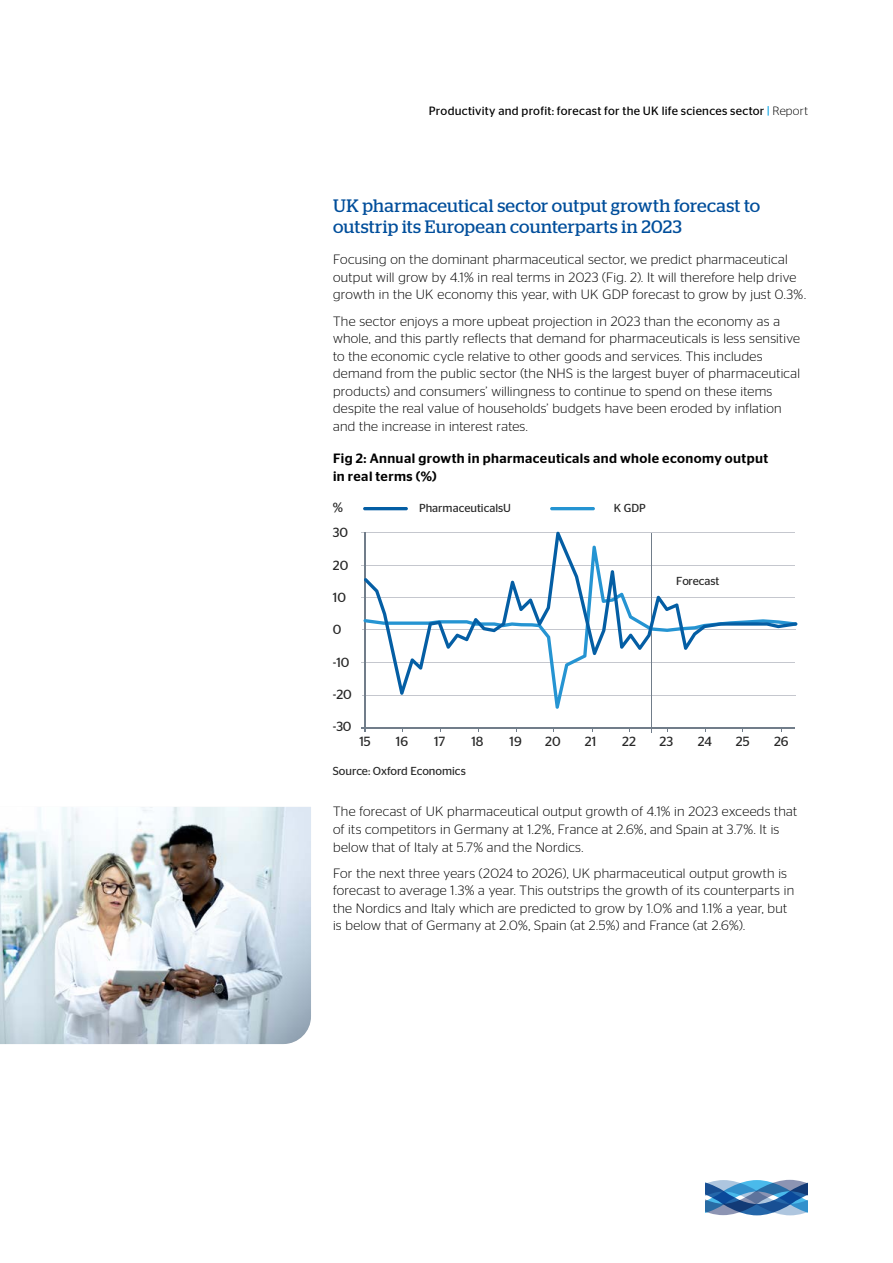
<style>
.page{position:relative;width:893px;height:1263px;background:#fff}
.page>*{position:absolute;margin:0;border:0;box-sizing:border-box;transform-origin:0 0}
.t1{font:18px/21.6px "Stag";letter-spacing:.015em;color:#004e9b}
.t2{font:300 13.5px/17.5px "Stag Sans";letter-spacing:.02em;color:#000}
.t3{font:500 13.5px/17.5px "Stag Sans";letter-spacing:.03em;color:#000}
.t4{font:13.2px "Stag Sans";color:#272727}
.t5{font:12px "Stag Sans";letter-spacing:.02em;color:#000}
.t6{font:11.55px "Stag Sans";color:#272727}
.s1{color:#009fe3}
.s2{font-weight:300}
</style>
<div class="page">
<svg style="left:705px;top:1180px;width:103px;height:35px;background:#5687b8"></svg>
<img style="left:0;top:807px;width:311px;height:237px">
<hr style="left:361px;top:532px;width:433px;height:1px;background:#c5c7ce">
<hr style="left:361px;top:597px;width:433px;height:1px;background:#c5c7ce">
<hr style="left:361px;top:565px;width:433px;height:1px;background:#c5c7ce">
<hr style="left:362px;top:629px;width:434px;height:1px;background:#c5c7ce">
<hr style="left:362px;top:695px;width:434px;height:1px;background:#c5c7ce">
<hr style="left:361px;top:662px;width:433px;height:1px;background:#c5c7ce">
<hr style="left:361px;top:727px;width:433px;height:1px;background:#717d8a">
<hr style="left:364px;top:533px;width:2px;height:199px;background:#717d8a">
<hr style="left:651px;top:533px;width:1px;height:199px;background:#717d8a">
<hr style="left:363px;top:507px;width:45px;height:3px;background:#045ea4;border-radius:2px">
<hr style="left:550px;top:507px;width:45px;height:3px;background:#2594d2;border-radius:2px">
<svg style="left:364px;top:532px;width:433px;height:163px"></svg>
<p class="t5" style="left:429px;top:104px;width:380px">Productivity and profit: forecast for the UK life sciences sector <span class="s1">|</span> <span class="s2">Report</span></p>
<h1 class="t1" style="left:333px;top:194px;width:429px">UK pharmaceutical sector output growth forecast to outstrip its European counterparts in 2023</h1>
<p class="t2" style="left:333px;top:251px;width:474px">Focusing on the dominant pharmaceutical sector, we predict pharmaceutical output will grow by 4.1% in real terms in 2023 (Fig. 2). It will therefore help drive growth in the UK economy this year, with UK GDP forecast to grow by just 0.3%.</p>
<p class="t2" style="left:333px;top:312px;width:469px">The sector enjoys a more upbeat projection in 2023 than the economy as a whole, and this partly reflects that demand for pharmaceuticals is less sensitive to the economic cycle relative to other goods and services. This includes demand from the public sector (the NHS is the largest buyer of pharmaceutical products) and consumers’ willingness to continue to spend on these items despite the real value of households’ budgets have been eroded by inflation and the increase in interest rates.</p>
<p class="t3" style="left:333px;top:450px;width:437px">Fig 2: Annual growth in pharmaceuticals and whole economy output in real terms (%)</p>
<p class="t4" style="left:333px;top:500px;width:12px">%</p>
<p class="t6" style="left:419px;top:501px;width:94px">PharmaceuticalsU</p>
<p class="t6" style="left:614px;top:501px;width:33px">K GDP</p>
<p class="t4" style="left:333px;top:525px;width:17px">30</p>
<p class="t4" style="left:333px;top:558px;width:17px">20</p>
<p class="t4" style="left:333px;top:590px;width:15px">10</p>
<p class="t4" style="left:333px;top:622px;width:10px">0</p>
<p class="t4" style="left:333px;top:655px;width:18px">-10</p>
<p class="t4" style="left:333px;top:687px;width:20px">-20</p>
<p class="t4" style="left:333px;top:719px;width:20px">-30</p>
<p class="t6" style="left:676px;top:574px;width:45px">Forecast</p>
<p class="t4" style="left:359px;top:734px;width:13px">15</p>
<p class="t4" style="left:396px;top:734px;width:14px">16</p>
<p class="t4" style="left:434px;top:734px;width:13px">17</p>
<p class="t4" style="left:471px;top:734px;width:14px">18</p>
<p class="t4" style="left:509px;top:734px;width:14px">19</p>
<p class="t4" style="left:545px;top:734px;width:17px">20</p>
<p class="t4" style="left:585px;top:734px;width:13px">21</p>
<p class="t4" style="left:622px;top:734px;width:15px">22</p>
<p class="t4" style="left:660px;top:734px;width:15px">23</p>
<p class="t4" style="left:698px;top:734px;width:16px">24</p>
<p class="t4" style="left:736px;top:734px;width:15px">25</p>
<p class="t4" style="left:774px;top:734px;width:16px">26</p>
<p class="t6" style="left:333px;top:765px;width:135px">Source: Oxford Economics</p>
<p class="t2" style="left:333px;top:803px;width:466px">The forecast of UK pharmaceutical output growth of 4.1% in 2023 exceeds that of its competitors in Germany at 1.2%, France at 2.6%, and Spain at 3.7%. It is below that of Italy at 5.7% and the Nordics.</p>
<p class="t2" style="left:333px;top:864px;width:463px">For the next three years (2024 to 2026), UK pharmaceutical output growth is forecast to average 1.3% a year. This outstrips the growth of its counterparts in the Nordics and Italy which are predicted to grow by 1.0% and 1.1% a year, but is below that of Germany at 2.0%, Spain (at 2.5%) and France (at 2.6%).</p>
</div>
